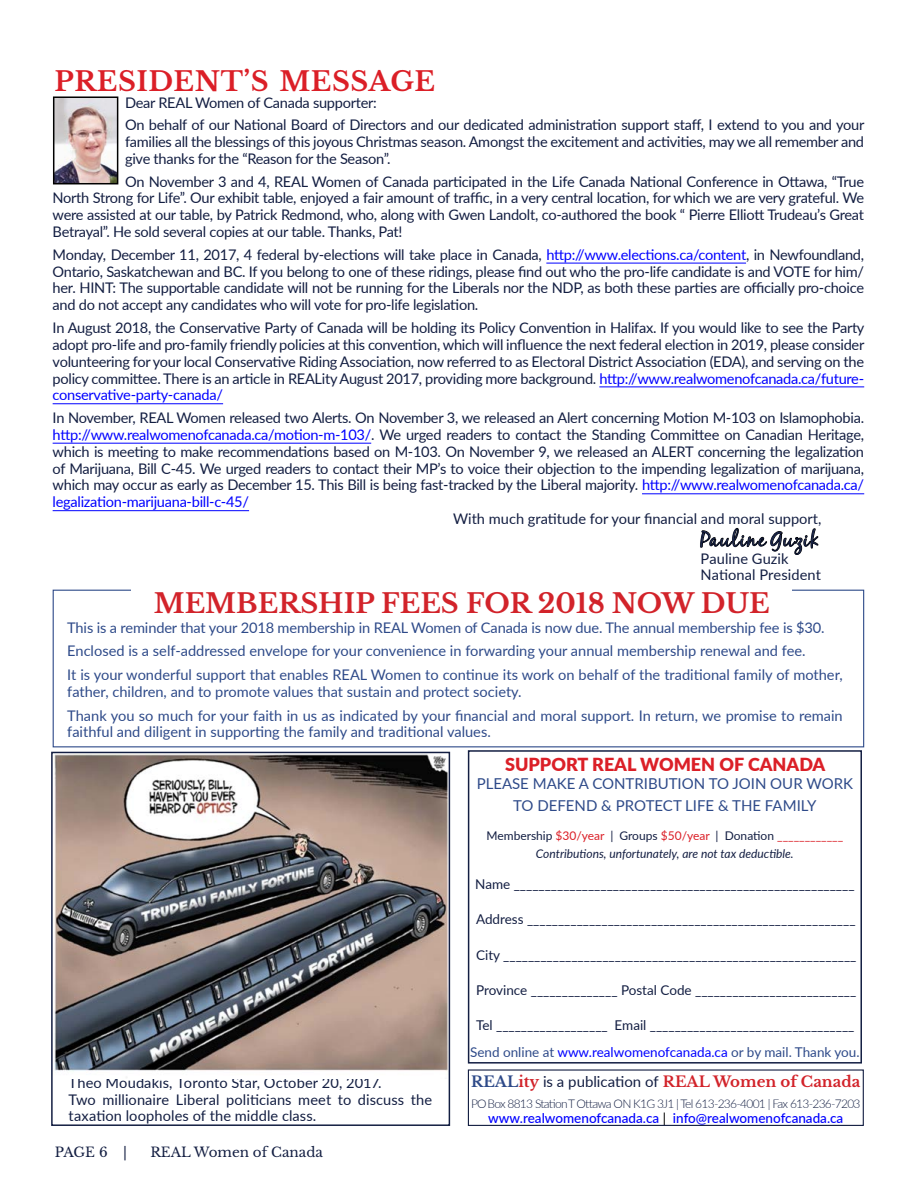
<style>
.page{position:relative;width:918px;height:1188px;background:#fff}
.page>*{position:absolute;margin:0;border:0;box-sizing:border-box;transform-origin:0 0}
.t1{font:700 27px "Libre Baskerville";color:#d2232a}
.t2{font:700 27px "Libre Baskerville";letter-spacing:.02em;color:#db1f27}
.t3{font:21px "Black Jack";letter-spacing:.075em;color:#131e42}
.t4{font:900 18px "Lato";color:#db1f27}
.t5{font:15px "Lato";color:#2e4a89}
.t6{font:15px "Lato";color:#131e42}
.t7{font:700 15px "Libre Baskerville";color:#d2232a}
.t8{font:700 15px "Libre Baskerville";color:#2e4a89}
.t9{font:14.7px/17px "Lato";letter-spacing:-.02em;color:#131e42;text-align:justify}
.t10{font:14.7px/23.5px "Lato";color:#2e4a89}
.t11{font:14.7px/16.5px "Lato";letter-spacing:.005em;color:#131e42}
.t12{font:14.7px "Lato";color:#131e42}
.t13{font:13.5px/27px "Lato";color:#131e42;text-align:center}
.t14{font:500 13.5px "Lato";color:#00f}
.t15{font:13.5px "Libre Baskerville";color:#131e42}
.t16{font:italic 12px/18px "Lato";color:#131e42;text-align:center}
.t17{font:300 12px "Lato";letter-spacing:-.06em;color:#131e42}
.s1{color:#00f}
.s2{font-style:normal}
.s3{font-style:normal;color:#db1f27}
.s4{color:#2e4a89}
.s5{font-family:"Libre Baskerville";font-weight:700;color:#d2232a}
.s6{color:#000}
</style>
<div class="page">
<svg style="left:467px;top:750px;width:395px;height:314px"></svg>
<hr style="left:546px;top:263px;width:200px;height:1px;background:#00f">
<hr style="left:599px;top:387px;width:265px;height:1px;background:#00f">
<hr style="left:53px;top:403px;width:170px;height:1px;background:#00f">
<hr style="left:53px;top:443px;width:318px;height:1px;background:#00f">
<hr style="left:642px;top:493px;width:222px;height:1px;background:#00f">
<hr style="left:53px;top:510px;width:196px;height:1px;background:#00f">
<svg style="left:700px;top:528px;width:119px;height:27px"></svg>
<img style="left:56px;top:99px;width:59px;height:82px">
<div style="left:53px;top:96px;width:65px;height:88px;border:2px solid #000"></div>
<svg style="left:467px;top:1069px;width:397px;height:57px"></svg>
<img style="left:54px;top:755px;width:393px;height:323px">
<div style="left:51px;top:752px;width:399px;height:374px;border:2px solid #131e42"></div>
<svg style="left:52px;top:589px;width:813px;height:159px"></svg>
<div style="left:132px;top:586px;width:660px;height:27px;background:#fff"></div>
<h1 class="t2" style="left:54px;top:65px;width:83px">PRESID</h1>
<h1 class="t2" style="left:174px;top:65px;width:263px">ENT’S MESSAGE</h1>
<p class="t9" style="left:125px;top:90px;width:741px;line-height:22.5px">Dear REAL Women of Canada supporter:<br>On behalf of our National Board of Directors and our dedicated administration support staff, I extend to you and your</p>
<p class="t9" style="left:125px;top:133px;width:740px">families all the blessings of this joyous Christmas season. Amongst the excitement and activities, may we all remember and give thanks for the “Reason for the Season”.</p>
<p class="t9" style="left:53px;top:172px;width:813px;text-indent:72px">On November 3 and 4, REAL Women of Canada participated in the Life Canada National Conference in Ottawa, “True North Strong for Life”. Our exhibit table, enjoyed a fair amount of traffic, in a very central location, for which we are very grateful. We were assisted at our table, by Patrick Redmond, who, along with Gwen Landolt, co-authored the book “ Pierre Elliott Trudeau’s Great Betrayal”. He sold several copies at our table. Thanks, Pat!</p>
<p class="t9" style="left:53px;top:245px;width:813px">Monday, December 11, 2017, 4 federal by-elections will take place in Canada, <span class="s1">http://www.elections.ca/content</span>, in Newfoundland, Ontario, Saskatchewan and BC. If you belong to one of these ridings, please find out who the pro-life candidate is and VOTE for him/ her. HINT: The supportable candidate will not be running for the Liberals nor the NDP, as both these parties are officially pro-choice and do not accept any candidates who will vote for pro-life legislation.</p>
<p class="t9" style="left:53px;top:318px;width:813px">In August 2018, the Conservative Party of Canada will be holding its Policy Convention in Halifax. If you would like to see the Party adopt pro-life and pro-family friendly policies at this convention, which will influence the next federal election in 2019, please consider volunteering for your local Conservative Riding Association, now referred to as Electoral District Association (EDA), and serving on the policy committee. There is an article in REALity August 2017, providing more background. <span class="s1">http://www.realwomenofcanada.ca/future&shy;conservative-party-canada/</span></p>
<p class="t9" style="left:53px;top:409px;width:813px">In November, REAL Women released two Alerts. On November 3, we released an Alert concerning Motion M-103 on Islamophobia. <span class="s1">http://www.realwomenofcanada.ca/motion-m-103/</span>. We urged readers to contact the Standing Committee on Canadian Heritage, which is meeting to make recommendations based on M-103. On November 9, we released an ALERT concerning the legalization of Marijuana, Bill C-45. We urged readers to contact their MP’s to voice their objection to the impending legalization of marijuana, which may occur as early as December 15. This Bill is being fast-tracked by the Liberal majority. <span class="s1">http://www.realwomenofcanada.ca/ legalization-marijuana-bill-c-45/</span></p>
<p class="t12" style="left:453px;top:508px;width:370px">With much gratitude for your financial and moral support,</p>
<h2 class="t3" style="left:701px;top:526px;width:120px">Pauline Guzik</h2>
<p class="t11" style="left:701px;top:550px;width:122px">Pauline Guzik<br>National President</p>
<h1 class="t1" style="left:154px;top:586px;width:616px">MEMBERSHIP FEES FOR 2018 NOW DUE</h1>
<p class="t10" style="left:67px;top:615px;width:777px">This is a reminder that your 2018 membership in REAL Women of Canada is now due. The annual membership fee is $30.<br>Enclosed is a self-addressed envelope for your convenience in forwarding your annual membership renewal and fee.<br>It is your wonderful support that enables REAL Women to continue its work on behalf of the traditional family of mother,</p>
<p class="t10" style="left:67px;top:679px;width:777px">father, children, and to promote values that sustain and protect society.<br>Thank you so much for your faith in us as indicated by your financial and moral support. In return, we promise to remain</p>
<p class="t10" style="left:67px;top:720px;width:425px">faithful and diligent in supporting the family and traditional values.</p>
<p class="t11" style="left:69px;top:1074px;width:365px">Theo Moudakis, Toronto Star, October 20, 2017.<br>Two millionaire Liberal politicians meet to discuss the taxation loopholes of the middle class.</p>
<p class="t15" style="left:55px;top:1144px;width:74px">Page 6 |</p>
<p class="t15" style="left:150px;top:1144px;width:174px">Real Women of Canada</p>
<p class="t4" style="left:505px;top:751px;width:322px">SUPPORT REAL WOMEN OF CANADA</p>
<p class="t5" style="left:477px;top:773px;width:19px">Please</p>
<p class="t5" style="left:533px;top:773px;width:12px">make</p>
<p class="t5" style="left:579px;top:773px;width:24px">a contribution</p>
<p class="t5" style="left:709px;top:773px;width:33px">to join</p>
<p class="t5" style="left:770px;top:773px;width:12px">our</p>
<p class="t5" style="left:806px;top:773px;width:13px">work</p>
<p class="t5" style="left:513px;top:795px;width:35px">to defend</p>
<p class="t5" style="left:601px;top:795px;width:25px">&amp; protect</p>
<p class="t5" style="left:685px;top:795px;width:8px">life</p>
<p class="t5" style="left:718px;top:795px;width:25px">&amp; the</p>
<p class="t5" style="left:765px;top:795px;width:10px">family</p>
<p class="t16" style="left:487px;top:826px;width:358px"><span class="s2">Membership</span> <span class="s3">$30/year</span> <span class="s2">| Groups</span> <span class="s3">$50/year</span> <span class="s2">| Donation</span> <span class="s3">____________<br></span>Contributions, unfortunately, are not tax deductible.</p>
<p class="t13" style="left:475px;top:870px;width:381px">Name _______________________________________________________</p>
<p class="t13" style="left:476px;top:906px;width:381px">Address _____________________________________________________</p>
<p class="t13" style="left:476px;top:941px;width:382px">City _________________________________________________________</p>
<p class="t13" style="left:476px;top:976px;width:382px">Province ______________ Postal Code __________________________</p>
<p class="t13" style="left:470px;top:1011px;width:391px">Tel __________________ Email _________________________________<br><span class="s4">Send online at</span> <span class="s1">www.realwomenofcanada.ca</span> <span class="s4">or by mail. Thank you.</span></p>
<p class="t8" style="left:471px;top:1072px;width:25px">REAL</p>
<p class="t6" style="left:518px;top:1070px;width:170px"><span class="s5">ITY</span> is a publication of <span class="s5">REAL</span></p>
<p class="t7" style="left:713px;top:1072px;width:149px">WOMEN OF CANADA</p>
<p class="t17" style="left:471px;top:1096px;width:391px">PO Box 8813 Station T Ottawa ON K1G 3J1 | Tel 613-236-4001 | Fax 613-236-7203</p>
<p class="t14" style="left:488px;top:1109px;width:357px">www.realwomenofcanada.ca <span class="s6">|</span> info@realwomenofcanada.ca</p>
</div>
